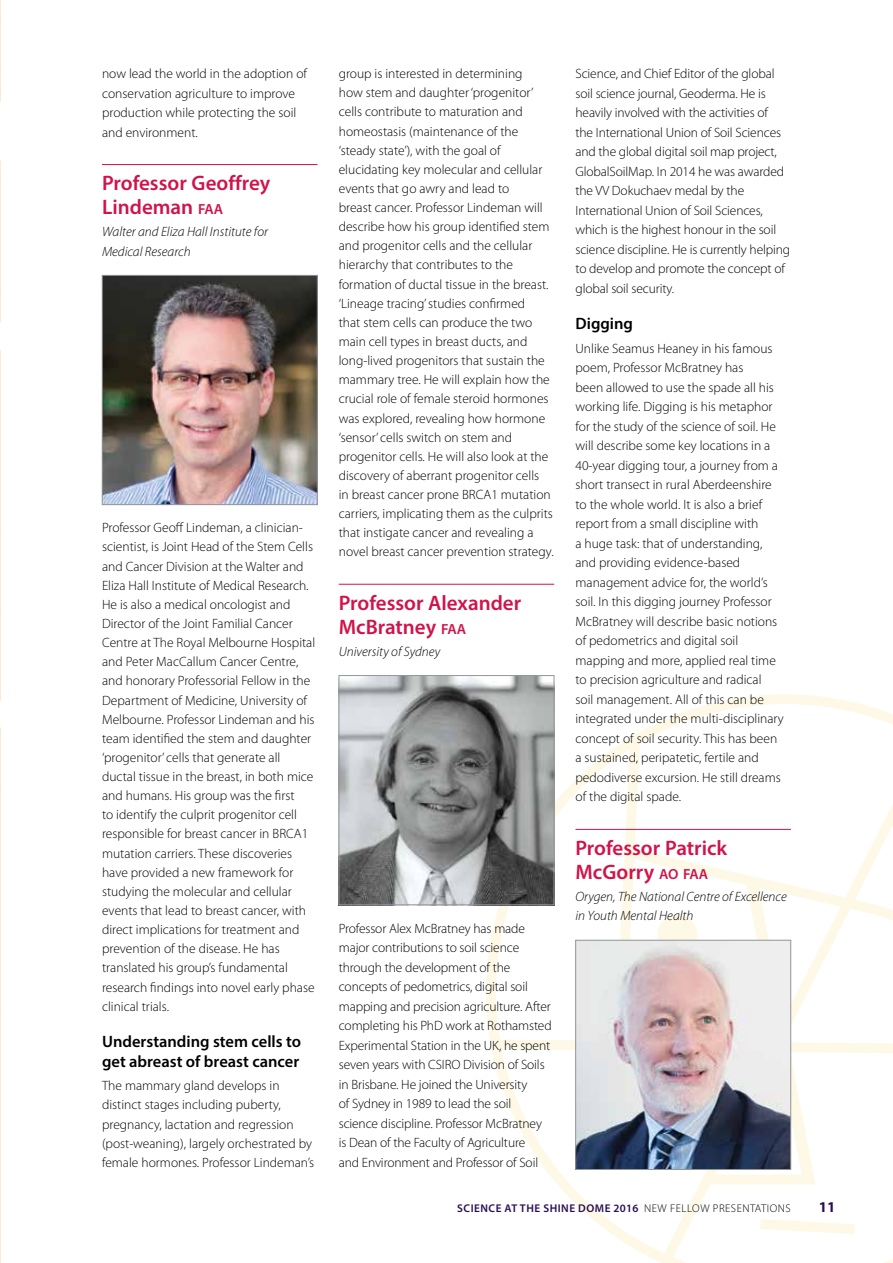
<style>
.page{position:relative;width:893px;height:1263px;background:#fff}
.page>*{position:absolute;margin:0;border:0;box-sizing:border-box;transform-origin:0 0}
.t1{font:600 21px/24px "Myriad Pro";color:#d11349}
.t2{font:600 16.5px/19.5px "Myriad Pro";color:#000}
.t3{font:700 15px "Myriad Pro";color:#2a0d54}
.t4{font:300 13.5px/19.2px "Myriad Pro";color:#000}
.t5{font:italic 300 13.5px/19.5px "Myriad Pro";color:#000}
.t6{font:600 11.25px "Myriad Pro";letter-spacing:.045em;color:#2a0d54}
.s1{font-size:14.7px}
.s2{font-weight:300;color:#000}
</style>
<div class="page">
<img style="left:0;top:0;width:1px;height:1263px">
<svg style="left:486px;top:694px;width:407px;height:569px"></svg>
<hr style="left:102px;top:164px;width:215px;height:1px;background:#d11349">
<img style="left:104px;top:277px;width:211px;height:226px">
<div style="left:102px;top:275px;width:215px;height:230px;border:1px solid #939598"></div>
<hr style="left:339px;top:584px;width:215px;height:1px;background:#d11349">
<img style="left:341px;top:677px;width:211px;height:226px">
<div style="left:339px;top:675px;width:215px;height:230px;border:1px solid #939598"></div>
<hr style="left:575px;top:829px;width:216px;height:1px;background:#d11349">
<img style="left:577px;top:942px;width:212px;height:226px">
<div style="left:575px;top:940px;width:216px;height:230px;border:1px solid #939598"></div>
<p class="t4" style="left:102px;top:64px;width:207px">now lead the world in the adoption of conservation agriculture to improve production while protecting the soil and environment.</p>
<h1 class="t1" style="left:102px;top:171px;width:170px">Professor Geoffrey<br>Lindeman <span class="s1">FAA</span></h1>
<p class="t5" style="left:102px;top:222px;width:167px">Walter and Eliza Hall Institute for<br>Medical Research</p>
<p class="t4" style="left:102px;top:518px;width:215px">Professor Geoff Lindeman, a clinician&shy;scientist, is Joint Head of the Stem Cells and Cancer Division at the Walter and Eliza Hall Institute of Medical Research.<br>He is also a medical oncologist and Director of the Joint Familial Cancer Centre at The Royal Melbourne Hospital and Peter MacCallum Cancer Centre, and honorary Professorial Fellow in the Department of Medicine, University of Melbourne. Professor Lindeman and his team identified the stem and daughter ‘progenitor’ cells that generate all ductal tissue in the breast, in both mice and humans. His group was the first<br>to identify the culprit progenitor cell responsible for breast cancer in BRCA1 mutation carriers. These discoveries have provided a new framework for studying the molecular and cellular events that lead to breast cancer, with direct implications for treatment and prevention of the disease. He has translated his group’s fundamental research findings into novel early phase clinical trials.</p>
<p class="t2" style="left:102px;top:1032px;width:201px">Understanding stem cells to get abreast of breast cancer</p>
<p class="t4" style="left:102px;top:1076px;width:214px">The mammary gland develops in distinct stages including puberty, pregnancy, lactation and regression (post-weaning), largely orchestrated by female hormones. Professor Lindeman’s</p>
<p class="t4" style="left:339px;top:64px;width:216px">group is interested in determining<br>how stem and daughter ‘progenitor’ cells contribute to maturation and homeostasis (maintenance of the ‘steady state’), with the goal of elucidating key molecular and cellular events that go awry and lead to<br>breast cancer. Professor Lindeman will describe how his group identified stem and progenitor cells and the cellular hierarchy that contributes to the formation of ductal tissue in the breast. ‘Lineage tracing’ studies confirmed<br>that stem cells can produce the two main cell types in breast ducts, and long-lived progenitors that sustain the mammary tree. He will explain how the crucial role of female steroid hormones was explored, revealing how hormone ‘sensor’ cells switch on stem and progenitor cells. He will also look at the discovery of aberrant progenitor cells<br>in breast cancer prone BRCA1 mutation carriers, implicating them as the culprits that instigate cancer and revealing a novel breast cancer prevention strategy.</p>
<h1 class="t1" style="left:339px;top:590px;width:184px">Professor Alexander<br>McBratney <span class="s1">FAA</span></h1>
<p class="t5" style="left:339px;top:641px;width:103px">University of Sydney</p>
<p class="t4" style="left:339px;top:918px;width:214px">Professor Alex McBratney has made major contributions to soil science through the development of the concepts of pedometrics, digital soil mapping and precision agriculture. After completing his PhD work at Rothamsted Experimental Station in the UK, he spent seven years with CSIRO Division of Soils in Brisbane. He joined the University<br>of Sydney in 1989 to lead the soil science discipline. Professor McBratney is Dean of the Faculty of Agriculture<br>and Environment and Professor of Soil</p>
<p class="t4" style="left:575px;top:64px;width:216px">Science, and Chief Editor of the global soil science journal, Geoderma. He is heavily involved with the activities of<br>the International Union of Soil Sciences and the global digital soil map project, GlobalSoilMap. In 2014 he was awarded the VV Dokuchaev medal by the International Union of Soil Sciences, which is the highest honour in the soil science discipline. He is currently helping to develop and promote the concept of global soil security.</p>
<p class="t2" style="left:575px;top:313px;width:59px">Digging</p>
<p class="t4" style="left:575px;top:339px;width:210px">Unlike Seamus Heaney in his famous poem, Professor McBratney has<br>been allowed to use the spade all his working life. Digging is his metaphor for the study of the science of soil. He will describe some key locations in a 40-year digging tour, a journey from a short transect in rural Aberdeenshire to the whole world. It is also a brief report from a small discipline with<br>a huge task: that of understanding, and providing evidence-based management advice for, the world’s soil. In this digging journey Professor McBratney will describe basic notions of pedometrics and digital soil mapping and more, applied real time to precision agriculture and radical<br>soil management. All of this can be integrated under the multi-disciplinary concept of soil security. This has been a sustained, peripatetic, fertile and pedodiverse excursion. He still dreams of the digital spade.</p>
<h1 class="t1" style="left:575px;top:836px;width:153px">Professor Patrick<br>McGorry <span class="s1">AO FAA</span></h1>
<p class="t5" style="left:575px;top:886px;width:213px">Orygen, The National Centre of Excellence in Youth Mental Health</p>
<p class="t6" style="left:457px;top:1201px;width:335px">SCIENCE AT THE SHINE DOME 2016 <span class="s2">NEW FELLOW PRESENTATIONS</span></p>
<p class="t3" style="left:819px;top:1197px;width:18px">11</p>
</div>
